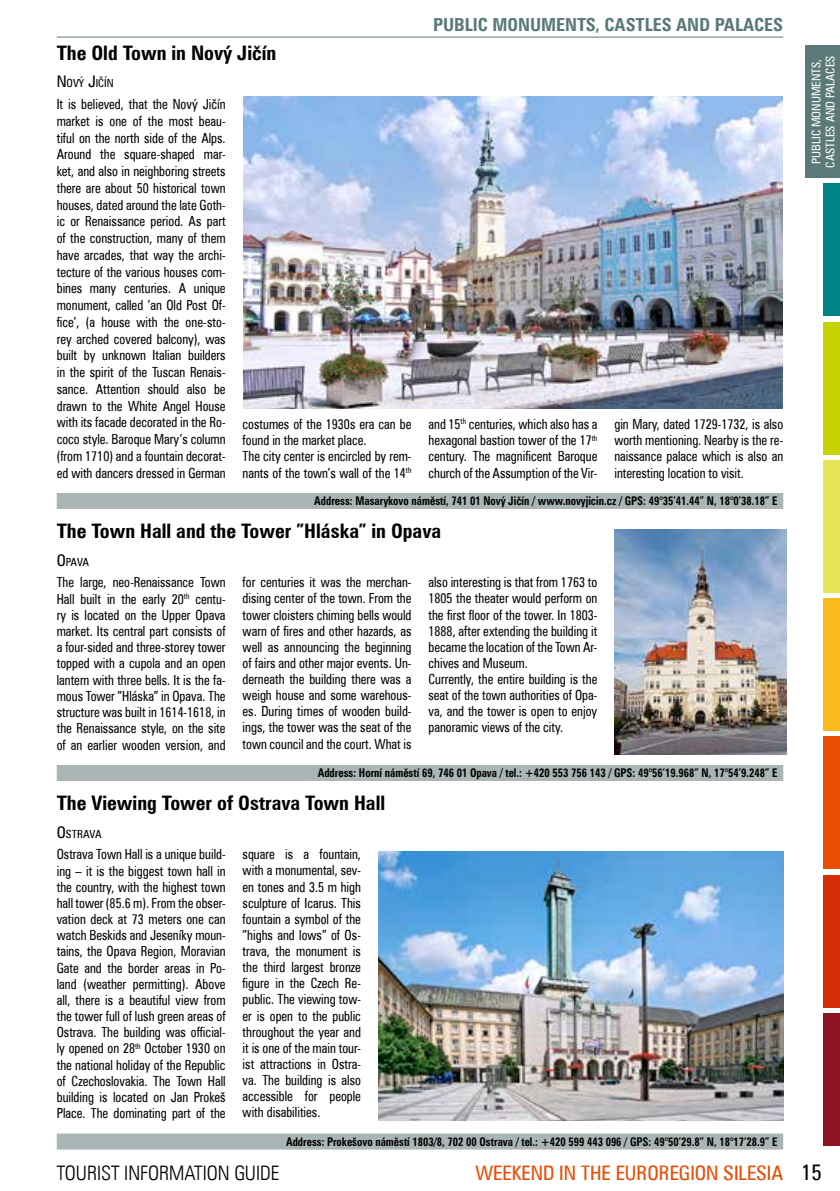
<style>
.page{position:relative;width:840px;height:1191px;background:#fff}
.page>*{position:absolute;margin:0;border:0;box-sizing:border-box;transform-origin:0 0}
.t1{font:700 20px "Zurich Cn EU";color:#000}
.t2{font:20px "Zurich Cn EU";color:#e94c05}
.t3{font:20px "Zurich Lt Cn EU";color:#000}
.t4{font:700 18px "Zurich Cn EU";color:#5a7977}
.t5{font:14px/16.2px "Zurich Cn EU";color:#000;text-align:justify;scale:.9 1}
.t6{font:700 12px "Zurich Cn EU";color:#000;scale:.9 1}
.t7{font:12px/14px "Zurich Cn EU";color:#fff;text-align:center}
.t8{font:11.2px "Zurich Cn EU";color:#000}
.s1{font-size:16px}
.s2{font-size:22px;color:#000}
</style>
<div class="page">
<div style="left:823px;top:736px;width:16px;height:133px;background:#e94c05"></div>
<div style="left:805px;top:45px;width:34px;height:133px;background:#5a7977"></div>
<div style="left:823px;top:322px;width:16px;height:132px;background:#c7d300"></div>
<div style="left:823px;top:460px;width:16px;height:132px;background:#e7e458"></div>
<div style="left:823px;top:598px;width:16px;height:133px;background:#fbbb1d"></div>
<div style="left:823px;top:874px;width:16px;height:133px;background:#d42d06"></div>
<div style="left:823px;top:1013px;width:16px;height:132px;background:#8d1323"></div>
<div style="left:823px;top:184px;width:16px;height:132px;background:#008286"></div>
<hr style="left:57px;top:37px;width:725px;height:1px;background:#5a7977">
<div style="left:57px;top:493px;width:725px;height:16px;background:#aab5b5"></div>
<div style="left:57px;top:765px;width:725px;height:16px;background:#aab5b5"></div>
<div style="left:57px;top:1133px;width:725px;height:16px;background:#aab5b5"></div>
<img style="left:243px;top:96px;width:539px;height:313px">
<img style="left:614px;top:529px;width:171px;height:225px">
<img style="left:378px;top:851px;width:404px;height:269px">
<p class="t4" style="left:433px;top:14px;width:351px">PUBLIC MONUMENTS, CASTLES AND PALACES</p>
<h1 class="t1" style="left:57px;top:40px;width:221px">The Old Town in Nový Jičín</h1>
<p class="t8" style="left:57px;top:76px;width:58px"><span class="s1">N</span> OVÝ <span class="s1">J</span>IČÍN</p>
<p class="t5" style="left:57px;top:96px;width:189px;line-height:16.8px">It is believed, that the Nový Jičín market is one of the most beau&shy;tiful on the north side of the Alps.<br>Around the square-shaped mar&shy;ket, and also in neighboring streets there are about 50 historical town houses, dated around the late Goth&shy;ic or Renaissance period. As part of the construction, many of them have arcades, that way the archi&shy;tecture of the various houses com&shy;bines many centuries. A unique monument, called ’an Old Post Of&shy;fice’, (a house with the one-sto&shy;rey arched covered balcony), was built by unknown Italian builders in the spirit of the Tuscan Renais&shy;sance. Attention should also be drawn to the White Angel House with its facade decorated in the Ro&shy;coco style. Baroque Mary’s column (from 1710) and a fountain decorat&shy;ed with dancers dressed in German</p>
<p class="t5" style="left:242px;top:416px;width:189px;text-align:left">costumes of the 1930s era can be found in the market place.<br>The city center is encircled by rem&shy;nants of the town’s wall of the 14<sup>th</sup></p>
<p class="t5" style="left:428px;top:416px;width:189px">and 15<sup>th</sup> centuries, which also has a hexagonal bastion tower of the 17<sup>th </sup>century. The magnificent Baroque church of the Assumption of the Vir-</p>
<p class="t5" style="left:614px;top:416px;width:189px">gin Mary, dated 1729-1732, is also worth mentioning. Nearby is the re&shy;naissance palace which is also an interesting location to visit.</p>
<p class="t6" style="left:314px;top:493px;width:516px">Address: Masarykovo náměstí, 741 01 Nový Jičín / www.novyjicin.cz / GPS: 49°35’41.44” N, 18°0’38.18” E</p>
<h1 class="t1" style="left:57px;top:518px;width:385px">The Town Hall and the Tower ”Hláska” in Opava</h1>
<p class="t8" style="left:57px;top:555px;width:34px"><span class="s1">O</span> PAVA</p>
<p class="t5" style="left:57px;top:574px;width:189px">The large, neo-Renaissance Town Hall built in the early 20<sup>th</sup> centu&shy;ry is located on the Upper Opava market. Its central part consists of a four-sided and three-storey tower topped with a cupola and an open lantern with three bells. It is the fa&shy;mous Tower ”Hláska” in Opava. The structure was built in 1614-1618, in the Renaissance style, on the site of an earlier wooden version, and</p>
<p class="t5" style="left:242px;top:574px;width:189px">for centuries it was the merchan&shy;dising center of the town. From the tower cloisters chiming bells would warn of fires and other hazards, as well as announcing the beginning of fairs and other major events. Un&shy;derneath the building there was a weigh house and some warehous&shy;es. During times of wooden build&shy;ings, the tower was the seat of the town council and the court. What is</p>
<p class="t5" style="left:428px;top:574px;width:189px;text-align:left">also interesting is that from 1763 to 1805 the theater would perform on the first floor of the tower. In 1803- 1888, after extending the building it became the location of the Town Ar&shy;chives and Museum.<br>Currently, the entire building is the seat of the town authorities of Opa&shy;va, and the tower is open to enjoy panoramic views of the city.</p>
<p class="t6" style="left:317px;top:765px;width:512px">Address: Horní náměstí 69, 746 01 Opava / tel.: +420 553 756 143 / GPS: 49°56’19.968” N, 17°54’9.248” E</p>
<h1 class="t1" style="left:57px;top:790px;width:330px">The Viewing Tower of Ostrava Town Hall</h1>
<p class="t8" style="left:57px;top:826px;width:46px"><span class="s1">O</span> STRAVA</p>
<p class="t5" style="left:57px;top:846px;width:189px">Ostrava Town Hall is a unique build&shy;ing – it is the biggest town hall in the country, with the highest town hall tower (85.6 m). From the obser&shy;vation deck at 73 meters one can watch Beskids and Jeseníky moun&shy;tains, the Opava Region, Moravian Gate and the border areas in Po&shy;land (weather permitting). Above all, there is a beautiful view from the tower full of lush green areas of Ostrava. The building was official&shy;ly opened on 28<sup>th</sup> October 1930 on the national holiday of the Republic of Czechoslovakia. The Town Hall building is located on Jan Prokeš Place. The dominating part of the</p>
<p class="t5" style="left:242px;top:846px;width:133px">square is a fountain, with a monumental, sev&shy;en tones and 3.5 m high sculpture of Icarus. This fountain a symbol of the ”highs and lows” of Os&shy;trava, the monument is the third largest bronze figure in the Czech Re&shy;public. The viewing tow&shy;er is open to the public throughout the year and it is one of the main tour&shy;ist attractions in Ostra&shy;va. The building is also accessible for people with disabilities.</p>
<p class="t6" style="left:286px;top:1133px;width:547px">Address: Prokešovo náměstí 1803/8, 702 00 Ostrava / tel.: +420 599 443 096 / GPS: 49°50’29.8” N, 18°17’28.9” E</p>
<p class="t7" style="left:808px;top:168px;width:114px;rotate:-90deg">PUBLIC MONUMENTS,<br>CASTLES AND PALACES</p>
<h1 class="t3" style="left:57px;top:1160px;width:224px">TOURIST INFORMATION GUIDE</h1>
<h1 class="t2" style="left:475px;top:1160px;width:348px">WEEKEND IN THE EUROREGION SILESIA <span class="s2">15</span></h1>
</div>
